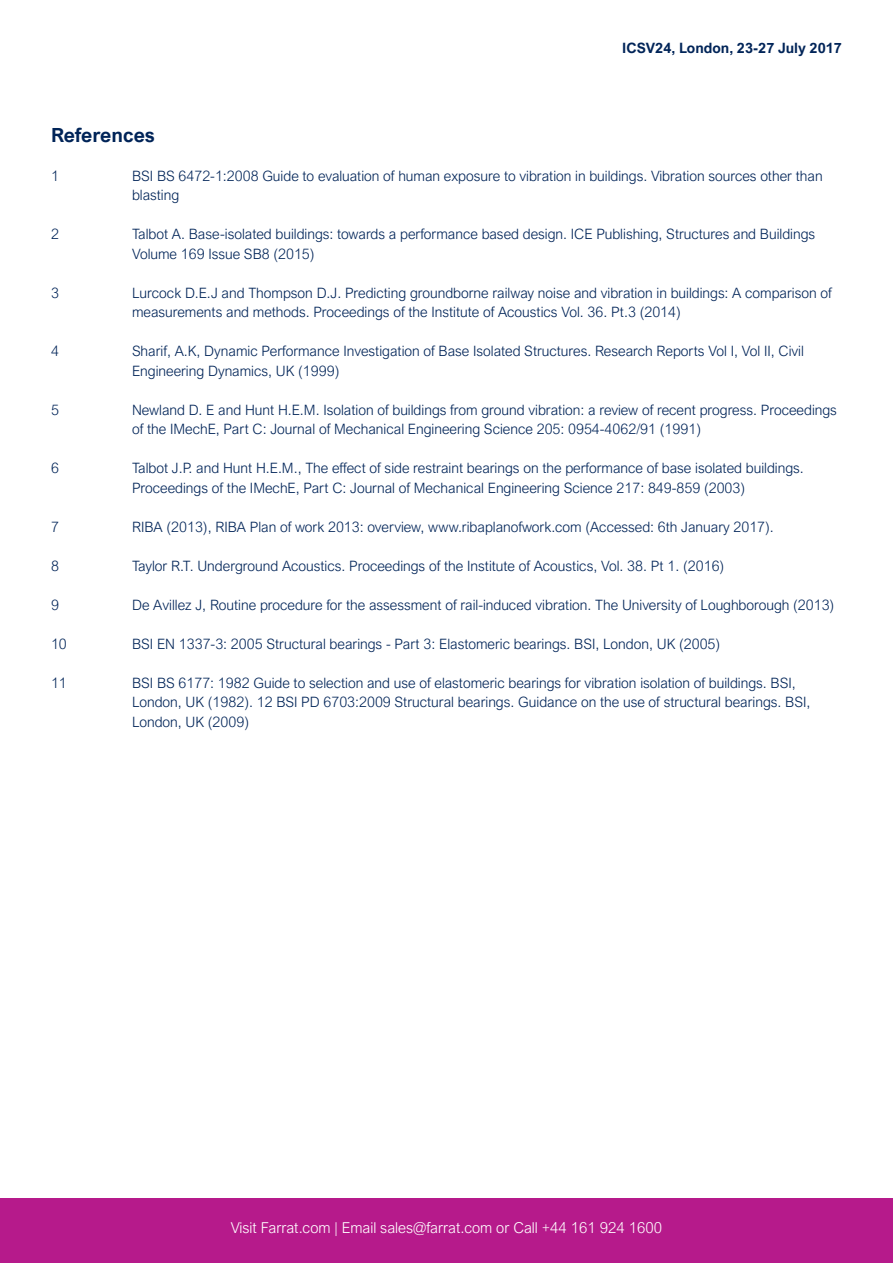
<style>
.page{position:relative;width:893px;height:1263px;background:#fff}
.page>*{position:absolute;margin:0;border:0;box-sizing:border-box;transform-origin:0 0}
.t1{font:700 19.5px "Arial Nova";color:#002458}
.t2{font:300 15px "Arial Nova";color:#fff}
.t3{font:300 14.25px/19.5px "Arial Nova";color:#002458}
.t4{font:700 14.25px "Arial Nova";color:#002458}
</style>
<div class="page">
<div style="left:0;top:1198px;width:893px;height:65px;background:#b61a8b"></div>
<p class="t4" style="left:622px;top:40px;width:221px">ICSV24, London, 23-27 July 2017</p>
<p class="t1" style="left:51px;top:123px;width:105px">References</p>
<p class="t3" style="left:51px;top:166px;width:9px">1</p>
<p class="t3" style="left:132px;top:166px;width:692px">BSI BS 6472-1:2008 Guide to evaluation of human exposure to vibration in buildings. Vibration sources other than blasting</p>
<p class="t3" style="left:51px;top:224px;width:9px">2</p>
<p class="t3" style="left:132px;top:224px;width:685px">Talbot A. Base-isolated buildings: towards a performance based design. ICE Publishing, Structures and Buildings<br>Volume 169 Issue SB8 (2015)</p>
<p class="t3" style="left:51px;top:283px;width:9px">3</p>
<p class="t3" style="left:132px;top:283px;width:701px">Lurcock D.E.J and Thompson D.J. Predicting groundborne railway noise and vibration in buildings: A comparison of measurements and methods. Proceedings of the Institute of Acoustics Vol. 36. Pt.3 (2014)</p>
<p class="t3" style="left:51px;top:341px;width:9px">4</p>
<p class="t3" style="left:132px;top:341px;width:673px">Sharif, A.K, Dynamic Performance Investigation of Base Isolated Structures. Research Reports Vol I, Vol II, Civil<br>Engineering Dynamics, UK (1999)</p>
<p class="t3" style="left:51px;top:400px;width:9px">5</p>
<p class="t3" style="left:132px;top:400px;width:706px">Newland D. E and Hunt H.E.M. Isolation of buildings from ground vibration: a review of recent progress. Proceedings of the IMechE, Part C: Journal of Mechanical Engineering Science 205: 0954-4062/91 (1991)</p>
<p class="t3" style="left:51px;top:458px;width:9px">6</p>
<p class="t3" style="left:132px;top:458px;width:673px">Talbot J.P. and Hunt H.E.M., The effect of side restraint bearings on the performance of base isolated buildings.<br>Proceedings of the IMechE, Part C: Journal of Mechanical Engineering Science 217: 849-859 (2003)</p>
<p class="t3" style="left:51px;top:517px;width:9px">7</p>
<p class="t3" style="left:132px;top:517px;width:643px">RIBA (2013), RIBA Plan of work 2013: overview, www.ribaplanofwork.com (Accessed: 6th January 2017).</p>
<p class="t3" style="left:51px;top:556px;width:9px">8</p>
<p class="t3" style="left:132px;top:556px;width:594px">Taylor R.T. Underground Acoustics. Proceedings of the Institute of Acoustics, Vol. 38. Pt 1. (2016)</p>
<p class="t3" style="left:51px;top:595px;width:9px">9</p>
<p class="t3" style="left:132px;top:595px;width:704px">De Avillez J, Routine procedure for the assessment of rail-induced vibration. The University of Loughborough (2013)</p>
<p class="t3" style="left:51px;top:634px;width:17px">10</p>
<p class="t3" style="left:132px;top:634px;width:590px">BSI EN 1337-3: 2005 Structural bearings - Part 3: Elastomeric bearings. BSI, London, UK (2005)</p>
<p class="t3" style="left:51px;top:673px;width:17px">11</p>
<p class="t3" style="left:132px;top:673px;width:680px">BSI BS 6177: 1982 Guide to selection and use of elastomeric bearings for vibration isolation of buildings. BSI,<br>London, UK (1982). 12 BSI PD 6703:2009 Structural bearings. Guidance on the use of structural bearings. BSI,<br>London, UK (2009)</p>
<p class="t2" style="left:231px;top:1219px;width:433px">Visit Farrat.com | Email sales@farrat.com or Call +44 161 924 1600</p>
</div>
